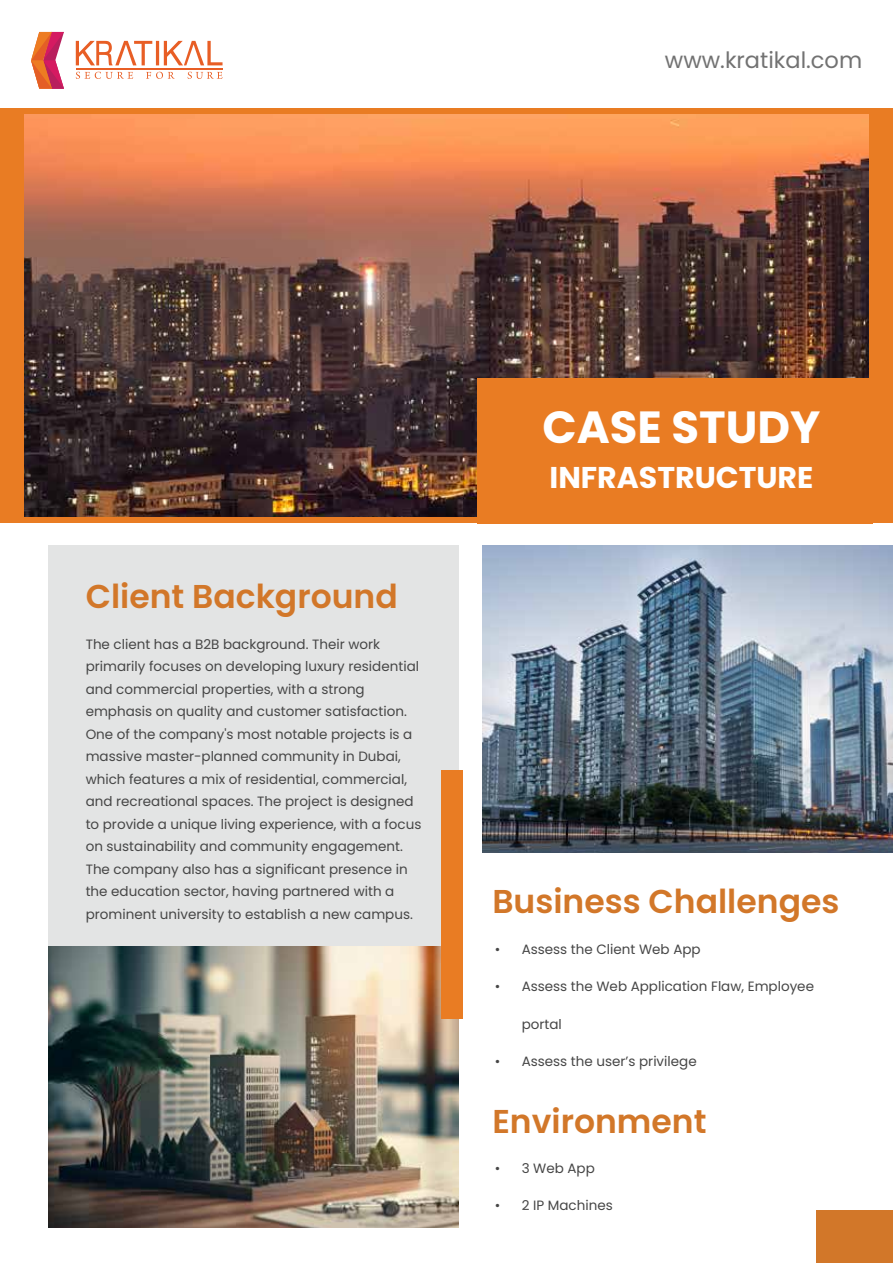
<style>
.page{position:relative;width:893px;height:1263px;background:#fff}
.page>*{position:absolute;margin:0;border:0;box-sizing:border-box;transform-origin:0 0}
.t1{font:700 45px "Poppins";color:#fff}
.t2{font:600 33px "Poppins";color:#d27729}
.t3{font:700 30px "Poppins";color:#fff}
.t4{font:22.5px "Poppins";color:#727272}
.t5{font:13.5px/22.5px "Poppins";color:#464646}
</style>
<div class="page">
<div style="left:816px;top:1210px;width:77px;height:53px;background:#d27729"></div>
<div style="left:48px;top:545px;width:411px;height:668px;background:#e3e4e4"></div>
<div style="left:0;top:108px;width:893px;height:415px;background:#e97c23"></div>
<img style="left:25px;top:114px;width:843px;height:403px">
<div style="left:477px;top:378px;width:396px;height:145px;background:#e97c23"></div>
<svg style="left:76px;top:72px;width:57px;height:7px"></svg>
<svg style="left:146px;top:72px;width:29px;height:7px"></svg>
<svg style="left:188px;top:72px;width:35px;height:7px"></svg>
<hr style="left:76px;top:69px;width:147px;height:1px;background:#e85e25">
<svg style="left:76px;top:41px;width:147px;height:24px"></svg>
<svg style="left:31px;top:32px;width:33px;height:57px"></svg>
<img style="left:48px;top:946px;width:411px;height:281px">
<img style="left:483px;top:545px;width:410px;height:308px">
<div style="left:441px;top:770px;width:21px;height:249px;background:#e97c23"></div>
<h3 class="t4" style="left:665px;top:47px;width:199px">www.kratikal.com</h3>
<h2 class="t2" style="left:86px;top:577px;width:314px">Client Background</h2>
<p class="t5" style="left:86px;top:633px;width:337px">The client has a B2B background. Their work primarily focuses on developing luxury residential and commercial properties, with a strong emphasis on quality and customer satisfaction.<br>One of the company's most notable projects is a massive master-planned community in Dubai, which features a mix of residential, commercial, and recreational spaces. The project is designed to provide a unique living experience, with a focus on sustainability and community engagement.<br>The company also has a significant presence in the education sector, having partnered with a prominent university to establish a new campus.</p>
<h1 class="t1" style="left:542px;top:401px;width:279px">CASE STUDY</h1>
<h3 class="t3" style="left:549px;top:460px;width:265px">INFRASTRUCTURE</h3>
<h2 class="t2" style="left:492px;top:883px;width:348px">Business Challenges</h2>
<p class="t5" style="left:495px;top:938px;width:208px">• Assess the Client Web App</p>
<p class="t5" style="left:495px;top:975px;width:321px">• Assess the Web Application Flaw, Employee</p>
<p class="t5" style="left:522px;top:1013px;width:42px">portal</p>
<p class="t5" style="left:495px;top:1050px;width:204px">• Assess the user’s privilege</p>
<h2 class="t2" style="left:492px;top:1102px;width:216px">Environment</h2>
<p class="t5" style="left:495px;top:1157px;width:102px">• 3 Web App</p>
<p class="t5" style="left:495px;top:1194px;width:120px">• 2 IP Machines</p>
</div>
